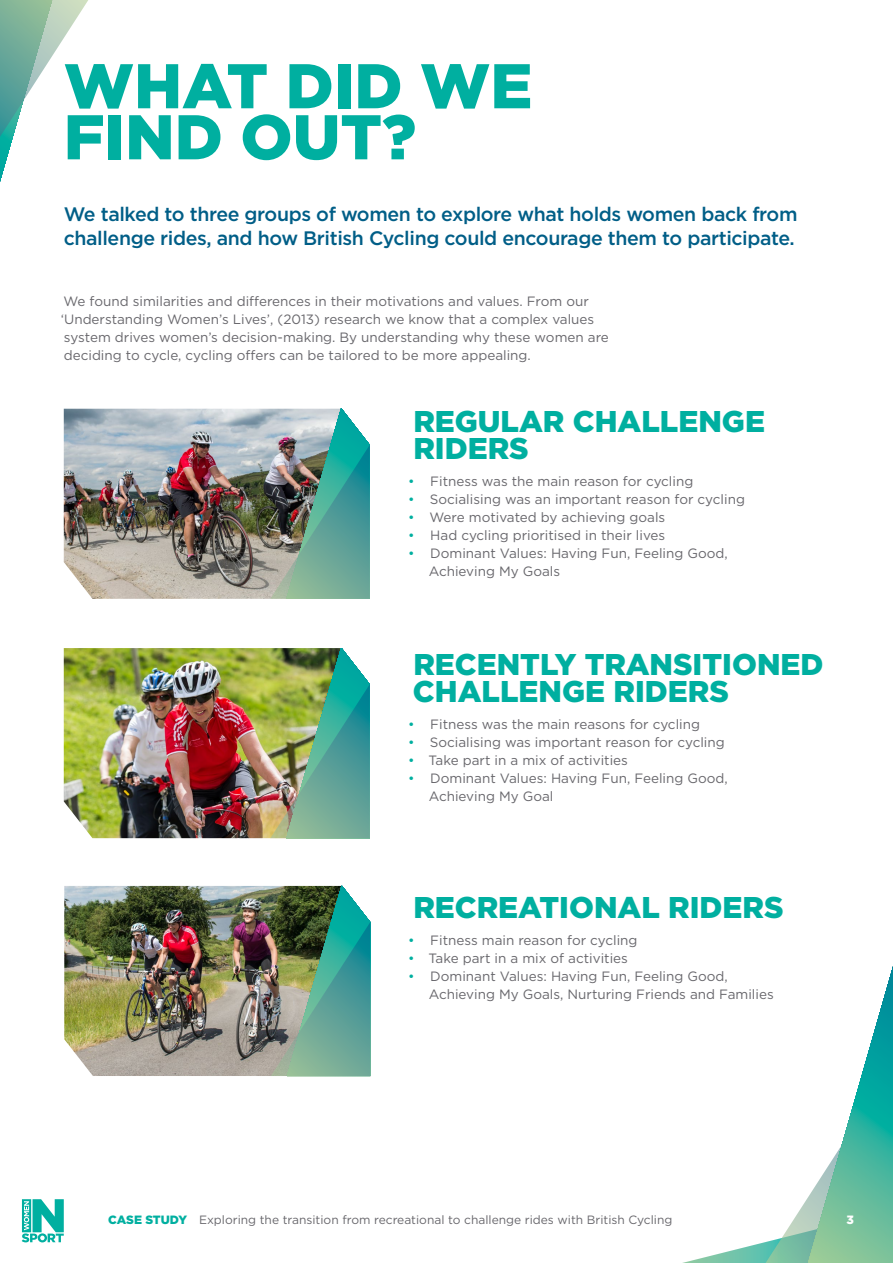
<style>
.page{position:relative;width:893px;height:1263px;background:#fff}
.page>*{position:absolute;margin:0;border:0;box-sizing:border-box;transform-origin:0 0}
.t1{font:900 63px/51px "Gotham";color:#00afa0}
.t2{font:900 30px/27px "Gotham";color:#00afa0}
.t3{font:500 19.5px/24px "Gotham";letter-spacing:-.02em;color:#005e87}
.t4{font:13.5px/18px "Gotham";color:#68676c}
.t5{font:12px "Gotham";color:#68676c}
.t6{font:900 12px "Gotham";color:#fff}
.s1{color:#00afa0}
.s2{font-weight:900;color:#00afa0}
</style>
<div class="page">
<svg style="left:0;top:0;width:88px;height:182px"></svg>
<svg style="left:682px;top:966px;width:211px;height:297px"></svg>
<svg style="left:22px;top:1199px;width:42px;height:43px"></svg>
<img style="left:64px;top:409px;width:183px;height:190px">
<img style="left:64px;top:648px;width:183px;height:190px">
<img style="left:64px;top:886px;width:184px;height:190px">
<img style="left:247px;top:409px;width:123px;height:190px">
<img style="left:247px;top:648px;width:123px;height:191px">
<img style="left:248px;top:886px;width:123px;height:190px">
<h1 class="t1" style="left:64px;top:59px;width:470px">WHAT DID WE<br>FIND OUT?</h1>
<h3 class="t3" style="left:64px;top:202px;width:735px">We talked to three groups of women to explore what holds women back from challenge rides, and how British Cycling could encourage them to participate.</h3>
<p class="t4" style="left:61px;top:292px;width:549px">We found similarities and differences in their motivations and values. From our ‘Understanding Women’s Lives’, (2013) research we know that a complex values system drives women’s decision-making. By understanding why these women are deciding to cycle, cycling offers can be tailored to be more appealing.</p>
<h2 class="t2" style="left:413px;top:407px;width:353px">REGULAR CHALLENGE<br>RIDERS</h2>
<p class="t4" style="left:408px;top:472px;width:287px"><span class="s1">•</span> Fitness was the main reason for cycling</p>
<p class="t4" style="left:408px;top:490px;width:338px"><span class="s1">•</span> Socialising was an important reason for cycling</p>
<p class="t4" style="left:408px;top:508px;width:259px"><span class="s1">•</span> Were motivated by achieving goals</p>
<p class="t4" style="left:408px;top:526px;width:259px"><span class="s1">•</span> Had cycling prioritised in their lives</p>
<p class="t4" style="left:429px;top:544px;width:301px;text-indent:-21px"><span class="s1">•</span> Dominant Values: Having Fun, Feeling Good,<br>Achieving My Goals</p>
<h2 class="t2" style="left:413px;top:650px;width:412px">RECENTLY TRANSITIONED<br>CHALLENGE RIDERS</h2>
<p class="t4" style="left:408px;top:715px;width:293px"><span class="s1">•</span> Fitness was the main reasons for cycling</p>
<p class="t4" style="left:408px;top:733px;width:318px"><span class="s1">•</span> Socialising was important reason for cycling</p>
<p class="t4" style="left:408px;top:751px;width:221px"><span class="s1">•</span> Take part in a mix of activities</p>
<p class="t4" style="left:429px;top:769px;width:301px;text-indent:-21px"><span class="s1">•</span> Dominant Values: Having Fun, Feeling Good,<br>Achieving My Goal</p>
<h2 class="t2" style="left:413px;top:893px;width:372px">RECREATIONAL RIDERS</h2>
<p class="t4" style="left:408px;top:931px;width:231px"><span class="s1">•</span> Fitness main reason for cycling</p>
<p class="t4" style="left:408px;top:949px;width:221px"><span class="s1">•</span> Take part in a mix of activities</p>
<p class="t4" style="left:429px;top:967px;width:347px;text-indent:-21px"><span class="s1">•</span> Dominant Values: Having Fun, Feeling Good,<br>Achieving My Goals, Nurturing Friends and Families</p>
<p class="t5" style="left:108px;top:1213px;width:566px"><span class="s2">CASE STUDY</span> Exploring the transition from recreational to challenge rides with British Cycling</p>
<p class="t6" style="left:846px;top:1213px;width:9px">3</p>
</div>
